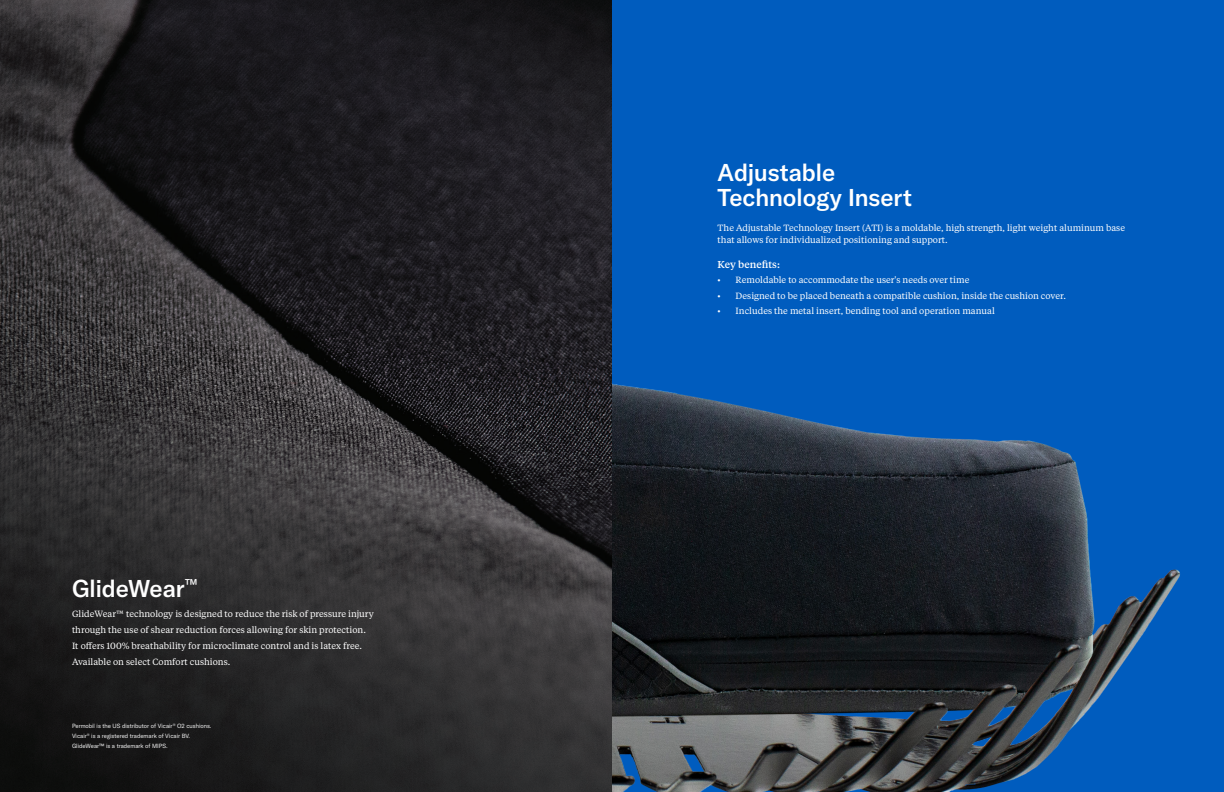
<style>
.page{position:relative;width:1224px;height:792px;background:#fff}
.page>*{position:absolute;margin:0;border:0;box-sizing:border-box;transform-origin:0 0}
.Body_Copy{font:500 24px/25px "GT America";color:#fff}
.Body_Copy-2{font:500 10px "Tiempos Text";color:#fff}
.Body_Copy-3{font:9px/16px "Tiempos Text";color:#fff}
.Body_Copy-4{font:6px/10px "GT America";color:#ececec}
.s1{font-weight:500}
</style>
<div class="page">
<div style="left:612px;top:0;width:612px;height:792px;background:#005cbe"></div>
<img style="left:612px;top:383px;width:568px;height:409px">
<img style="left:0;top:0;width:612px;height:792px">
<p class="Body_Copy" style="left:72px;top:576px;width:127px">GlideWear<sup>™</sup></p>
<p class="Body_Copy-3" style="left:72px;top:606px;width:303px">GlideWear™ technology is designed to reduce the risk of pressure injury through the use of shear reduction forces allowing for skin protection.<br>It offers 100% breathability for microclimate control and is latex free.<br>Available on select Comfort cushions.</p>
<p class="Body_Copy-4" style="left:72px;top:721px;width:141px">Permobil is the US distributor of Vicair<sup>®</sup> O2 cushions.<br>Vicair<sup>®</sup> is a registered trademark of Vicair BV.<br>GlideWear<span class="s1">™</span> is a trademark of MIPS.</p>
<p class="Body_Copy" style="left:718px;top:160px;width:196px">Adjustable<br>Technology Insert</p>
<p class="Body_Copy-3" style="left:718px;top:222px;width:409px;line-height:12px">The Adjustable Technology Insert (ATI) is a moldable, high strength, light weight aluminum base that allows for individualized positioning and support.</p>
<p class="Body_Copy-2" style="left:718px;top:257px;width:64px">Key benefits:</p>
<p class="Body_Copy-3" style="left:718px;top:272px;width:253px">• Remoldable to accommodate the user's needs over time</p>
<p class="Body_Copy-3" style="left:718px;top:287px;width:350px">• Designed to be placed beneath a compatible cushion, inside the cushion cover.</p>
<p class="Body_Copy-3" style="left:718px;top:303px;width:279px">• Includes the metal insert, bending tool and operation manual</p>
</div>
